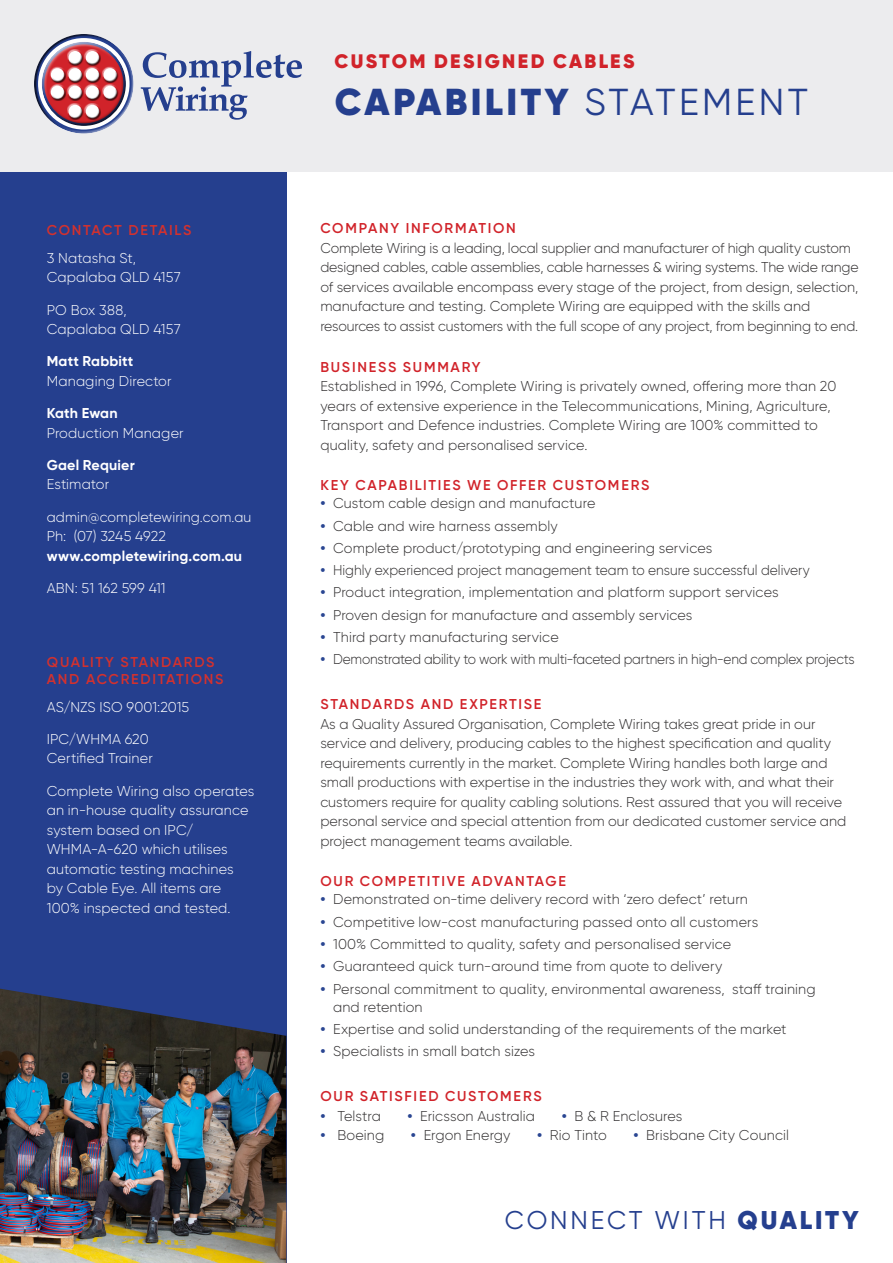
<style>
.page{position:relative;width:893px;height:1263px;background:#fff}
.page>*{position:absolute;margin:0;border:0;box-sizing:border-box;transform-origin:0 0}
.t1{font:900 37.5px "Gilroy";letter-spacing:.09em;color:#253f8e}
.t2{font:25.65px "Gilroy";letter-spacing:.11em;color:#253f8e}
.Body{font:900 19.5px "Gilroy";letter-spacing:.115em;color:#d1232a}
.Body-2{font:300 14.25px/19.5px "Gilroy";letter-spacing:-.005em;color:#312f30}
.Bullets{font:300 14.25px/18px "Gilroy";letter-spacing:.005em;color:#312f30}
.Body-3{font:300 14.25px/19.5px "Gilroy";letter-spacing:.005em;color:#fff}
.Heading_2{font:600 14.25px "Gilroy";letter-spacing:.115em;color:#d1232a}
.Bullets-2{font:300 14.25px "Gilroy";letter-spacing:-.02em;color:#312f30;scale:.95 1}
.Bullets-3{font:300 14.25px "Gilroy";letter-spacing:.005em;color:#312f30;scale:.96 1}
.Body-4{font:600 14.25px/16.5px "Gilroy";letter-spacing:.115em;color:#d3312e}
.Body-5{font:700 14.25px/19.5px "Gilroy";letter-spacing:.015em;color:#fff}
.s1{font-weight:700}
.s2{font-weight:300}
.s3{font-weight:400}
.s4{font-weight:700;color:#2a4692}
.s5{font-weight:900}
</style>
<div class="page">
<div style="left:0;top:171px;width:286px;height:1092px;background:#253f8e"></div>
<div style="left:0;top:0;width:893px;height:171px;background:#ececee"></div>
<div style="left:56px;top:40px;width:79px;height:94px;background:#fff;opacity:.75"></div>
<div style="left:33px;top:32px;width:84px;height:97px;background:#231f20;opacity:.75"></div>
<div style="left:40px;top:40px;width:84px;height:66px;background:#fff;opacity:.75"></div>
<div style="left:42px;top:55px;width:85px;height:72px;background:#231f20;opacity:.75"></div>
<div style="left:67px;top:49px;width:16px;height:12px;background:#fff;opacity:.75"></div>
<div style="left:67px;top:53px;width:17px;height:13px;background:#231f20;opacity:.75"></div>
<div style="left:84px;top:49px;width:17px;height:12px;background:#fff;opacity:.75"></div>
<div style="left:84px;top:53px;width:17px;height:13px;background:#231f20;opacity:.75"></div>
<div style="left:67px;top:103px;width:16px;height:12px;background:#fff;opacity:.75"></div>
<div style="left:67px;top:107px;width:17px;height:13px;background:#231f20;opacity:.75"></div>
<div style="left:84px;top:103px;width:17px;height:12px;background:#fff;opacity:.75"></div>
<div style="left:84px;top:107px;width:17px;height:13px;background:#231f20;opacity:.75"></div>
<div style="left:50px;top:67px;width:16px;height:11px;background:#fff;opacity:.75"></div>
<div style="left:50px;top:70px;width:16px;height:13px;background:#231f20;opacity:.75"></div>
<div style="left:67px;top:67px;width:16px;height:11px;background:#fff;opacity:.75"></div>
<div style="left:67px;top:70px;width:17px;height:13px;background:#231f20;opacity:.75"></div>
<div style="left:84px;top:67px;width:17px;height:11px;background:#fff;opacity:.75"></div>
<div style="left:84px;top:70px;width:17px;height:13px;background:#231f20;opacity:.75"></div>
<div style="left:102px;top:67px;width:16px;height:11px;background:#fff;opacity:.75"></div>
<div style="left:102px;top:70px;width:17px;height:13px;background:#231f20;opacity:.75"></div>
<div style="left:49px;top:84px;width:17px;height:11px;background:#fff;opacity:.75"></div>
<div style="left:49px;top:88px;width:17px;height:13px;background:#231f20;opacity:.75"></div>
<div style="left:67px;top:84px;width:16px;height:11px;background:#fff;opacity:.75"></div>
<div style="left:67px;top:88px;width:17px;height:13px;background:#231f20;opacity:.75"></div>
<div style="left:84px;top:84px;width:17px;height:11px;background:#fff;opacity:.75"></div>
<div style="left:84px;top:88px;width:17px;height:13px;background:#231f20;opacity:.75"></div>
<div style="left:102px;top:84px;width:16px;height:11px;background:#fff;opacity:.75"></div>
<div style="left:102px;top:88px;width:17px;height:13px;background:#231f20;opacity:.75"></div>
<svg style="left:141px;top:51px;width:161px;height:69px"></svg>
<img style="left:0;top:989px;width:286px;height:274px">
<p class="Body-4" style="left:47px;top:221px;width:146px">CONTACT DETAILS</p>
<p class="Body-3" style="left:47px;top:248px;width:135px">3 Natasha St,<br>Capalaba QLD 4157</p>
<p class="Body-3" style="left:47px;top:300px;width:135px">PO Box 388,<br>Capalaba QLD 4157</p>
<p class="Body-3" style="left:47px;top:351px;width:126px"><span class="s1">Matt Rabbitt<br></span>Managing Director</p>
<p class="Body-3" style="left:47px;top:403px;width:138px"><span class="s1">Kath Ewan<br></span>Production Manager</p>
<p class="Body-5" style="left:47px;top:455px;width:90px">Gael Requier<br><span class="s2">Estimator</span></p>
<p class="Body-3" style="left:47px;top:507px;width:206px">admin@completewiring.com.au<br>Ph: (07) 3245 4922 <span class="s1">www.completewiring.com.au</span></p>
<p class="Body-3" style="left:47px;top:578px;width:120px">ABN: 51 162 599 411</p>
<p class="Body-4" style="left:47px;top:654px;width:178px">QUALITY STANDARDS<br>AND ACCREDITATIONS</p>
<p class="Body-3" style="left:47px;top:697px;width:144px">AS/NZS ISO 9001:2015</p>
<p class="Body-3" style="left:47px;top:729px;width:108px">IPC/WHMA 620<br>Certified Trainer</p>
<p class="Body-3" style="left:47px;top:781px;width:209px">Complete Wiring also operates an in-house quality assurance system based on IPC/<br>WHMA-A-620 which utilises automatic testing machines<br>by Cable Eye. All items are<br>100% inspected and tested.</p>
<p class="Body" style="left:335px;top:49px;width:301px">CUSTOM DESIGNED CABLES</p>
<p class="t1" style="left:335px;top:78px;width:475px">CAPABILITY <span class="s3">STATEMENT</span></p>
<p class="Heading_2" style="left:320px;top:219px;width:197px">COMPANY INFORMATION</p>
<p class="Body-2" style="left:320px;top:238px;width:540px">Complete Wiring is a leading, local supplier and manufacturer of high quality custom designed cables, cable assemblies, cable harnesses &amp; wiring systems. The wide range of services available encompass every stage of the project, from design, selection, manufacture and testing. Complete Wiring are equipped with the skills and resources to assist customers with the full scope of any project, from beginning to end.</p>
<p class="Heading_2" style="left:320px;top:358px;width:162px">BUSINESS SUMMARY</p>
<p class="Body-2" style="left:320px;top:376px;width:517px">Established in 1996, Complete Wiring is privately owned, offering more than 20 years of extensive experience in the Telecommunications, Mining, Agriculture, Transport and Defence industries. Complete Wiring are 100% committed to quality, safety and personalised service.</p>
<p class="Heading_2" style="left:320px;top:477px;width:330px">KEY CAPABILITIES WE OFFER CUSTOMERS</p>
<p class="Bullets" style="left:320px;top:494px;width:277px"><span class="s4">•</span> Custom cable design and manufacture</p>
<p class="Bullets" style="left:320px;top:516px;width:239px"><span class="s4">•</span> Cable and wire harness assembly</p>
<p class="Bullets" style="left:320px;top:539px;width:393px"><span class="s4">•</span> Complete product/prototyping and engineering services</p>
<p class="Bullets-3" style="left:320px;top:561px;width:511px"><span class="s4">•</span> Highly experienced project management team to ensure successful delivery</p>
<p class="Bullets" style="left:320px;top:583px;width:460px"><span class="s4">•</span> Product integration, implementation and platform support services</p>
<p class="Bullets" style="left:320px;top:605px;width:374px"><span class="s4">•</span> Proven design for manufacture and assembly services</p>
<p class="Bullets" style="left:320px;top:628px;width:240px"><span class="s4">•</span> Third party manufacturing service</p>
<p class="Bullets-2" style="left:320px;top:650px;width:564px"><span class="s4">•</span> Demonstrated ability to work with multi-faceted partners in high-end complex projects</p>
<p class="Heading_2" style="left:320px;top:695px;width:223px">STANDARDS AND EXPERTISE</p>
<p class="Body-2" style="left:320px;top:714px;width:527px">As a Quality Assured Organisation, Complete Wiring takes great pride in our service and delivery, producing cables to the highest specification and quality requirements currently in the market. Complete Wiring handles both large and small productions with expertise in the industries they work with, and what their customers require for quality cabling solutions. Rest assured that you will receive personal service and special attention from our dedicated customer service and project management teams available.</p>
<p class="Heading_2" style="left:320px;top:873px;width:247px">OUR COMPETITIVE ADVANTAGE</p>
<p class="Bullets" style="left:320px;top:890px;width:429px"><span class="s4">•</span> Demonstrated on-time delivery record with ‘zero defect’ return</p>
<p class="Bullets" style="left:320px;top:912px;width:439px"><span class="s4">•</span> Competitive low-cost manufacturing passed onto all customers</p>
<p class="Bullets" style="left:320px;top:935px;width:412px"><span class="s4">•</span> 100% Committed to quality, safety and personalised service</p>
<p class="Bullets" style="left:320px;top:957px;width:404px"><span class="s4">•</span> Guaranteed quick turn-around time from quote to delivery</p>
<p class="Bullets" style="left:333px;top:979px;width:484px;text-indent:-13px"><span class="s4">•</span> Personal commitment to quality, environmental awareness, staff training and retention</p>
<p class="Bullets" style="left:320px;top:1019px;width:468px"><span class="s4">•</span> Expertise and solid understanding of the requirements of the market</p>
<p class="Bullets" style="left:320px;top:1042px;width:216px"><span class="s4">•</span> Specialists in small batch sizes</p>
<p class="Heading_2" style="left:320px;top:1087px;width:223px">OUR SATISFIED CUSTOMERS</p>
<p class="Body-2" style="left:320px;top:1106px;width:62px"><span class="s4">•</span> Telstra</p>
<p class="Body-2" style="left:407px;top:1106px;width:129px"><span class="s4">•</span> Ericsson Australia</p>
<p class="Body-2" style="left:562px;top:1106px;width:122px"><span class="s4">•</span> B &amp; R Enclosures</p>
<p class="Body-2" style="left:320px;top:1125px;width:66px"><span class="s4">•</span> Boeing</p>
<p class="Body-2" style="left:411px;top:1125px;width:101px"><span class="s4">•</span> Ergon Energy</p>
<p class="Body-2" style="left:537px;top:1125px;width:71px"><span class="s4">•</span> Rio Tinto</p>
<p class="Body-2" style="left:633px;top:1125px;width:157px"><span class="s4">•</span> Brisbane City Council</p>
<p class="t2" style="left:505px;top:1204px;width:355px">CONNECT WITH <span class="s5">QUALITY</span></p>
</div>
